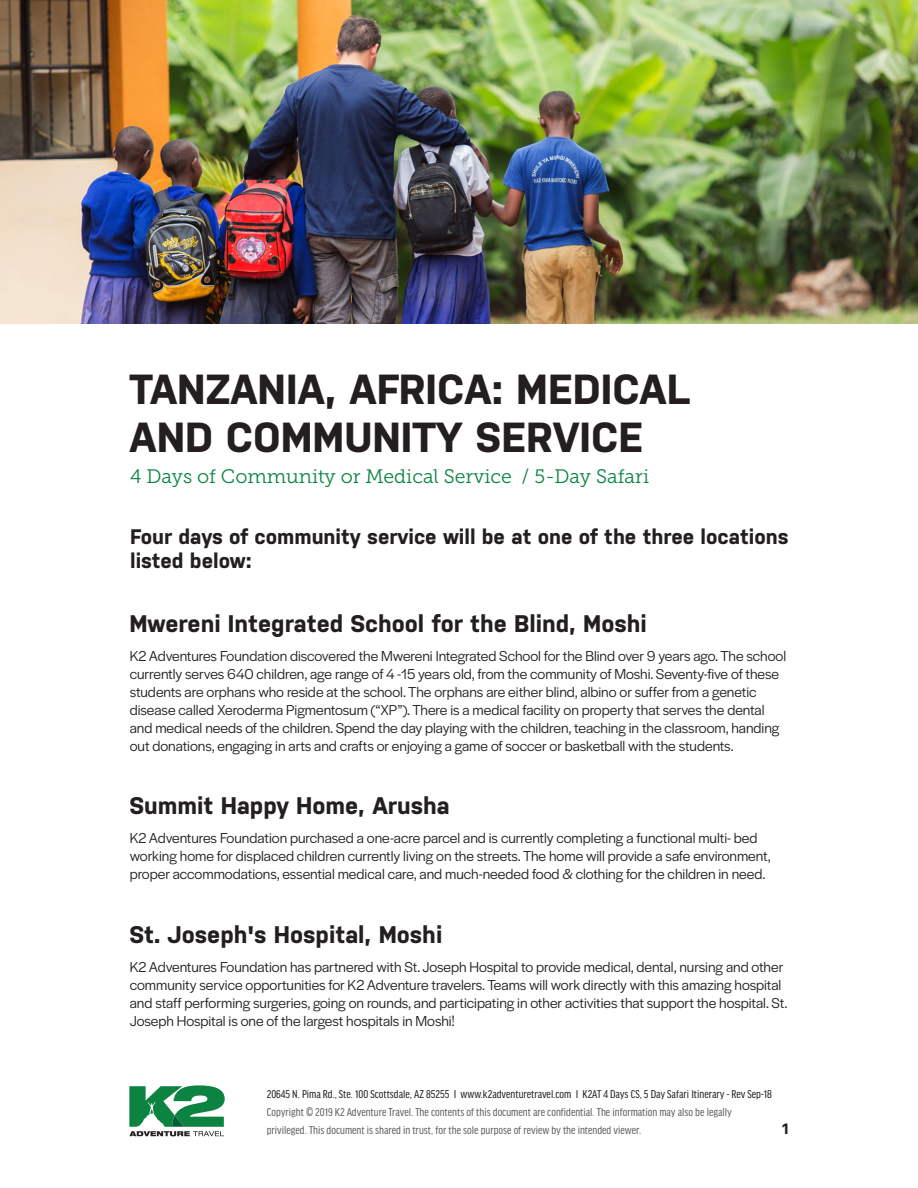
<style>
.page{position:relative;width:918px;height:1188px;background:#fff}
.page>*{position:absolute;margin:0;border:0;box-sizing:border-box;transform-origin:0 0}
.Headline{font:700 42px "Nudista";color:#231f20}
.Mini-Headline{font:700 24px "Nudista";color:#231f20}
.Itinerary_Subs{font:700 21px/24px "Nudista";color:#231f20}
.Sub-Headline_-_Green{font:19.5px "Museo Slab 300";color:#0c8441}
.Content{font:15px/18px "Halyard Display";color:#231f20}
.t1{font:700 15px "Nudista";color:#231f20}
.t2{font:condensed 12px/18px "Good Headline Pro";color:#5d5f5e}
.t3{font:condensed 12px "Good Headline Pro";color:#231f20}
</style>
<div class="page">
<svg style="left:129px;top:1085px;width:96px;height:51px"></svg>
<img style="left:0;top:0;width:918px;height:324px">
<p class="Headline" style="left:129px;top:365px;width:563px">TANZANIA, AFRICA: MEDICAL</p>
<p class="Headline" style="left:129px;top:413px;width:515px">AND COMMUNITY SERVICE</p>
<p class="Sub-Headline_-_Green" style="left:130px;top:465px;width:521px">4 Days of Community or Medical Service / 5-Day Safari</p>
<p class="Itinerary_Subs" style="left:130px;top:525px;width:660px">Four days of community service will be at one of the three locations listed below:</p>
<p class="Mini-Headline" style="left:129px;top:610px;width:519px">Mwereni Integrated School for the Blind, Moshi</p>
<p class="Content" style="left:130px;top:646px;width:658px">K2 Adventures Foundation discovered the Mwereni Integrated School for the Blind over 9 years ago. The school currently serves 640 children, age range of 4 -15 years old, from the community of Moshi. Seventy-five of these students are orphans who reside at the school. The orphans are either blind, albino or suffer from a genetic disease called Xeroderma Pigmentosum (“XP”). There is a medical facility on property that serves the dental and medical needs of the children. Spend the day playing with the children, teaching in the classroom, handing out donations, engaging in arts and crafts or enjoying a game of soccer or basketball with the students.</p>
<p class="Mini-Headline" style="left:129px;top:792px;width:322px">Summit Happy Home, Arusha</p>
<p class="Content" style="left:130px;top:828px;width:643px">K2 Adventures Foundation purchased a one-acre parcel and is currently completing a functional multi- bed working home for displaced children currently living on the streets. The home will provide a safe environment, proper accommodations, essential medical care, and much-needed food &amp; clothing for the children in need.</p>
<p class="Mini-Headline" style="left:129px;top:921px;width:315px">St. Joseph's Hospital, Moshi</p>
<p class="Content" style="left:130px;top:957px;width:659px">K2 Adventures Foundation has partnered with St. Joseph Hospital to provide medical, dental, nursing and other community service opportunities for K2 Adventure travelers. Teams will work directly with this amazing hospital and staff performing surgeries, going on rounds, and participating in other activities that support the hospital. St.<br>Joseph Hospital is one of the largest hospitals in Moshi!</p>
<p class="t3" style="left:267px;top:1088px;width:507px">20645 N. Pima Rd., Ste. 100 Scottsdale, AZ 85255 Ӏ www.k2adventuretravel.com I K2AT 4 Days CS, 5 Day Safari Itinerary - Rev Sep-18</p>
<p class="t2" style="left:267px;top:1103px;width:467px">Copyright © 2019 K2 Adventure Travel. The contents of this document are confidential. The information may also be legally privileged. This document is shared in trust, for the sole purpose of review by the intended viewer.</p>
<p class="t1" style="left:782px;top:1120px;width:8px">1</p>
</div>
